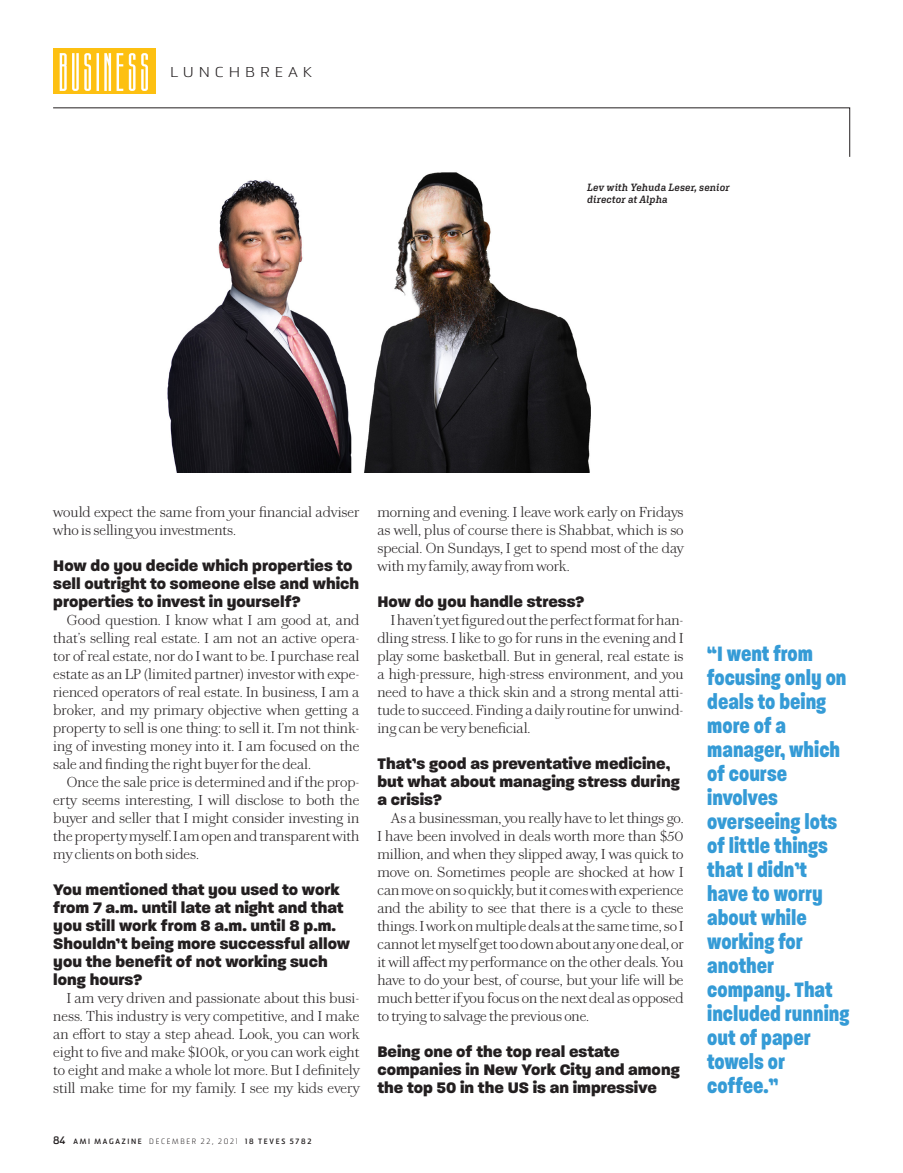
<style>
.page{position:relative;width:903px;height:1173px;background:#fff}
.page>*{position:absolute;margin:0;border:0;box-sizing:border-box;transform-origin:0 0}
.t1{font:800 22.5px/24px "Paralucent Condensed";color:#359bd6}
.t2{font:800 16.5px/18px "Paralucent";color:#231f20}
.t3{font:200 14.55px/18px "Chiswick Text";color:#231f20;text-align:justify}
.t4{font:300 13.95px "Sommet";letter-spacing:.29em;color:#231f20;scale:1.22 1}
.t5{font:italic 600 10.5px/12px "Aglet Slab";letter-spacing:.01em;color:#231f20;scale:.96 1}
.t6{font:700 7.5px "Sommet";letter-spacing:.225em;color:#231f20}
.s1{font-size:10.5px}
.s2{font-weight:300}
</style>
<div class="page">
<div style="left:53px;top:49px;width:102px;height:45px;background:#fdc011"></div>
<svg style="left:53px;top:108px;width:797px;height:49px"></svg>
<svg style="left:60px;top:53px;width:88px;height:38px"></svg>
<img style="left:167px;top:172px;width:424px;height:300px">
<p class="t4" style="left:170px;top:64px;width:118px">LUNCHBREAK</p>
<p class="t5" style="left:587px;top:181px;width:150px">Lev with Yehuda Leser, senior director at Alpha</p>
<p class="t3" style="left:53px;top:503px;width:308px">would expect the same from your financial adviser who is selling you investments.</p>
<p class="t2" style="left:53px;top:556px;width:307px">How do you decide which properties to sell outright to someone else and which properties to invest in yourself?</p>
<p class="t3" style="left:53px;top:611px;width:308px;text-indent:14px">Good question. I know what I am good at, and that’s selling real estate. I am not an active opera&shy;tor of real estate, nor do I want to be. I purchase real estate as an LP (limited partner) investor with expe&shy;rienced operators of real estate. In business, I am a broker, and my primary objective when getting a property to sell is one thing: to sell it. I’m not think&shy;ing of investing money into it. I am focused on the sale and finding the right buyer for the deal.</p>
<p class="t3" style="left:53px;top:773px;width:308px;text-indent:14px">Once the sale price is determined and if the prop&shy;erty seems interesting, I will disclose to both the buyer and seller that I might consider investing in the property myself. I am open and transparent with my clients on both sides.</p>
<p class="t2" style="left:53px;top:880px;width:298px">You mentioned that you used to work from 7 a.m. until late at night and that you still work from 8 a.m. until 8 p.m.<br>Shouldn’t being more successful allow you the benefit of not working such long hours?</p>
<p class="t3" style="left:53px;top:989px;width:308px;text-indent:14px">I am very driven and passionate about this busi&shy;ness. This industry is very competitive, and I make an effort to stay a step ahead. Look, you can work eight to five and make $100k, or you can work eight to eight and make a whole lot more. But I definitely still make time for my family. I see my kids every</p>
<p class="t6" style="left:53px;top:1136px;width:260px"><span class="s1">84</span> AMI MAGAZINE <span class="s2">DECEMBER 22, 2021</span> 18 TEVES 5782</p>
<p class="t3" style="left:377px;top:503px;width:308px">morning and evening. I leave work early on Fridays as well, plus of course there is Shabbat, which is so special. On Sundays, I get to spend most of the day with my family, away from work.</p>
<p class="t2" style="left:377px;top:592px;width:209px">How do you handle stress?</p>
<p class="t3" style="left:377px;top:611px;width:308px;text-indent:14px">I haven’t yet figured out the perfect format for han&shy;dling stress. I like to go for runs in the evening and I play some basketball. But in general, real estate is a high-pressure, high-stress environment, and you need to have a thick skin and a strong mental atti&shy;tude to succeed. Finding a daily routine for unwind&shy;ing can be very beneficial.</p>
<p class="t2" style="left:377px;top:754px;width:304px">That’s good as preventative medicine, but what about managing stress during a crisis?</p>
<p class="t3" style="left:377px;top:809px;width:308px;text-indent:14px">As a businessman, you really have to let things go.<br>I have been involved in deals worth more than $50 million, and when they slipped away, I was quick to move on. Sometimes people are shocked at how I can move on so quickly, but it comes with experience and the ability to see that there is a cycle to these things. I work on multiple deals at the same time, so I cannot let myself get too down about any one deal, or it will affect my performance on the other deals. You have to do your best, of course, but your life will be much better if you focus on the next deal as opposed to trying to salvage the previous one.</p>
<p class="t2" style="left:377px;top:1042px;width:304px">Being one of the top real estate companies in New York City and among the top 50 in the US is an impressive</p>
<p class="t1" style="left:707px;top:641px;width:144px">“I went from focusing only on deals to being more of a manager, which of course involves overseeing lots of little things that I didn’t have to worry about while working for another company. That included running out of paper towels or coffee.”</p>
</div>
